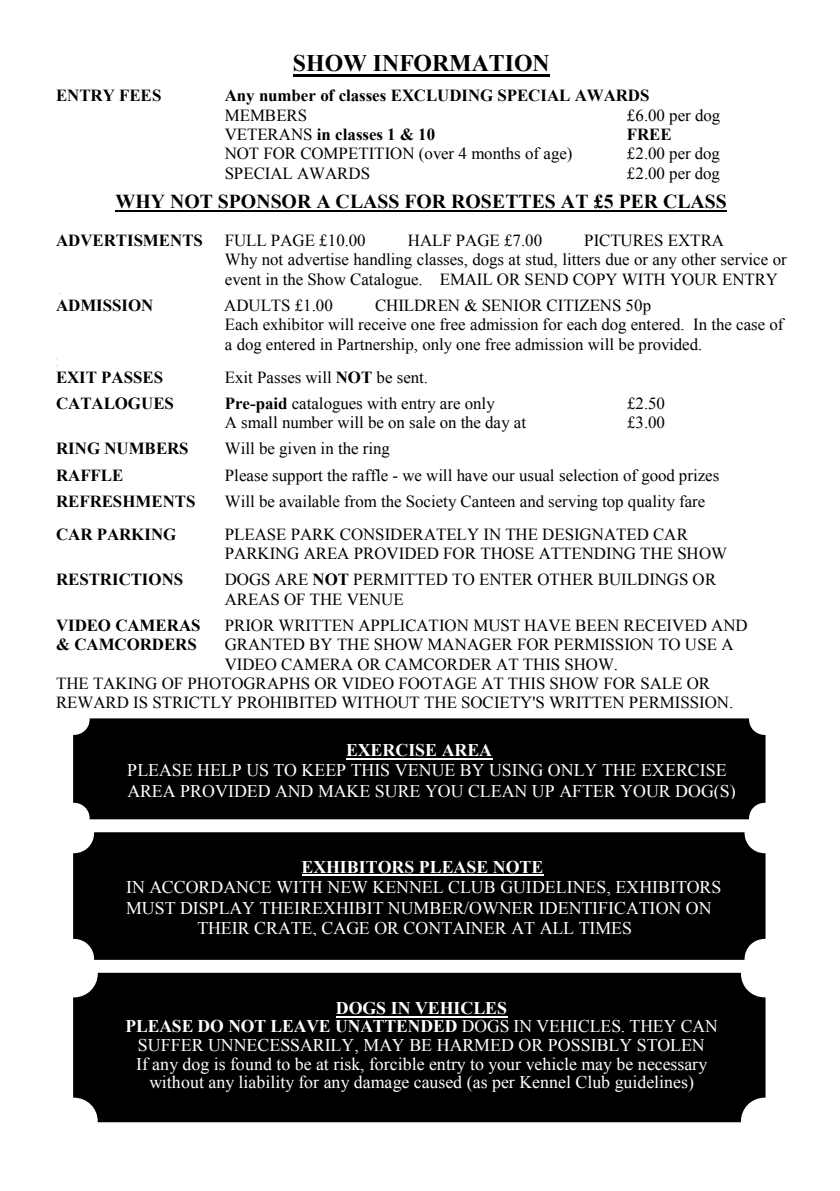
<style>
.page{position:relative;width:840px;height:1191px;background:#fff}
.page>*{position:absolute;margin:0;border:0;box-sizing:border-box;transform-origin:0 0}
.t1{font:700 23.8px "Times New Roman";color:#000}
.t2{font:700 19.8px "Times New Roman";color:#000}
.t3{font:17.8px/18.4px "Times New Roman";color:#fff}
.t4{font:700 17.8px "Times New Roman";color:#fff}
.t5{font:16.8px/19.4px "Times New Roman";letter-spacing:-.005em;color:#000}
.t6{font:700 16.8px "Times New Roman";letter-spacing:-.005em;color:#000}
.t7{font:6px/6.8px "Times New Roman";color:#000}
.s1{font-weight:400}
.s2{font-weight:700}
</style>
<div class="page">
<hr style="left:292px;top:74px;width:257px;height:2px;background:#000">
<hr style="left:115px;top:210px;width:611px;height:2px;background:#000">
<div style="left:73px;top:718px;width:692px;height:101px;background:#000;border:2px solid #000;border-radius:16px"></div>
<hr style="left:346px;top:757px;width:146px;height:2px;background:#fff">
<div style="left:73px;top:832px;width:692px;height:127px;background:#000;border:2px solid #000;border-radius:21px"></div>
<hr style="left:301px;top:874px;width:242px;height:2px;background:#fff">
<div style="left:73px;top:972px;width:692px;height:150px;background:#000;border:2px solid #000;border-radius:25px"></div>
<hr style="left:335px;top:1016px;width:172px;height:1px;background:#fff">
<h1 class="t1" style="left:292px;top:47px;width:258px">SHOW INFORMATION</h1>
<p class="t6" style="left:56px;top:84px;width:107px">ENTRY FEES</p>
<p class="t6" style="left:225px;top:84px;width:426px">Any number of classes EXCLUDING SPECIAL AWARDS</p>
<p class="t5" style="left:225px;top:105px;width:84px">MEMBERS</p>
<p class="t5" style="left:626px;top:105px;width:95px">£6.00 per dog</p>
<p class="t6" style="left:224px;top:123px;width:212px"><span class="s1">VETERANS</span> in classes 1 &amp; 10</p>
<p class="t6" style="left:626px;top:123px;width:46px">FREE</p>
<p class="t5" style="left:224px;top:144px;width:349px">NOT FOR COMPETITION (over 4 months of age)</p>
<p class="t5" style="left:626px;top:144px;width:95px">£2.00 per dog</p>
<p class="t5" style="left:224px;top:163px;width:147px">SPECIAL AWARDS</p>
<p class="t5" style="left:626px;top:163px;width:95px">£2.00 per dog</p>
<p class="t2" style="left:115px;top:187px;width:612px">WHY NOT SPONSOR A CLASS FOR ROSETTES AT £5 PER CLASS</p>
<p class="t6" style="left:56px;top:229px;width:148px">ADVERTISMENTS</p>
<p class="t5" style="left:225px;top:230px;width:142px">FULL PAGE £10.00</p>
<p class="t5" style="left:407px;top:230px;width:136px">HALF PAGE £7.00</p>
<p class="t5" style="left:225px;top:230px;width:563px;text-indent:359px">PICTURES EXTRA<br>Why not advertise handling classes, dogs at stud, litters due or any other service or event in the Show Catalogue. EMAIL OR SEND COPY WITH YOUR ENTRY</p>
<p class="t7" style="left:59px;top:288px;width:3px">.</p>
<p class="t6" style="left:56px;top:293px;width:99px">ADMISSION</p>
<p class="t5" style="left:224px;top:295px;width:110px">ADULTS £1.00</p>
<p class="t5" style="left:225px;top:295px;width:560px;text-indent:150px">CHILDREN &amp; SENIOR CITIZENS 50p<br>Each exhibitor will receive one free admission for each dog entered. In the case of a dog entered in Partnership, only one free admission will be provided.</p>
<p class="t7" style="left:56px;top:353px;width:3px">. .</p>
<p class="t6" style="left:56px;top:365px;width:109px">EXIT PASSES</p>
<p class="t5" style="left:225px;top:367px;width:205px">Exit Passes will <span class="s2">NOT</span> be sent.</p>
<p class="t6" style="left:56px;top:391px;width:119px">CATALOGUES</p>
<p class="t5" style="left:225px;top:393px;width:271px"><span class="s2">Pre-paid</span> catalogues with entry are only</p>
<p class="t5" style="left:626px;top:393px;width:39px">£2.50</p>
<p class="t5" style="left:225px;top:413px;width:302px">A small number will be on sale on the day at</p>
<p class="t5" style="left:626px;top:413px;width:39px">£3.00</p>
<p class="t6" style="left:56px;top:437px;width:134px">RING NUMBERS</p>
<p class="t5" style="left:225px;top:439px;width:167px">Will be given in the ring</p>
<p class="t6" style="left:56px;top:463px;width:69px">RAFFLE</p>
<p class="t5" style="left:225px;top:465px;width:495px">Please support the raffle - we will have our usual selection of good prizes</p>
<p class="t6" style="left:56px;top:489px;width:141px">REFRESHMENTS</p>
<p class="t5" style="left:225px;top:491px;width:481px">Will be available from the Society Canteen and serving top quality fare</p>
<p class="t6" style="left:56px;top:522px;width:122px">CAR PARKING</p>
<p class="t5" style="left:225px;top:524px;width:503px">PLEASE PARK CONSIDERATELY IN THE DESIGNATED CAR<br>PARKING AREA PROVIDED FOR THOSE ATTENDING THE SHOW</p>
<p class="t6" style="left:56px;top:568px;width:128px">RESTRICTIONS</p>
<p class="t5" style="left:225px;top:570px;width:492px">DOGS ARE <span class="s2">NOT</span> PERMITTED TO ENTER OTHER BUILDINGS OR<br>AREAS OF THE VENUE</p>
<p class="t6" style="left:56px;top:613px;width:146px">VIDEO CAMERAS</p>
<p class="t5" style="left:225px;top:615px;width:524px">PRIOR WRITTEN APPLICATION MUST HAVE BEEN RECEIVED AND</p>
<p class="t6" style="left:56px;top:633px;width:142px">&amp; CAMCORDERS</p>
<p class="t5" style="left:225px;top:634px;width:510px">GRANTED BY THE SHOW MANAGER FOR PERMISSION TO USE A</p>
<p class="t5" style="left:225px;top:654px;width:394px">VIDEO CAMERA OR CAMCORDER AT THIS SHOW.</p>
<p class="t5" style="left:56px;top:673px;width:655px">THE TAKING OF PHOTOGRAPHS OR VIDEO FOOTAGE AT THIS SHOW FOR SALE OR</p>
<p class="t5" style="left:56px;top:692px;width:678px">REWARD IS STRICTLY PROHIBITED WITHOUT THE SOCIETY'S WRITTEN PERMISSION.</p>
<p class="t4" style="left:346px;top:737px;width:147px">EXERCISE AREA</p>
<p class="t3" style="left:127px;top:759px;width:609px;line-height:20.6px">PLEASE HELP US TO KEEP THIS VENUE BY USING ONLY THE EXERCISE<br>AREA PROVIDED AND MAKE SURE YOU CLEAN UP AFTER YOUR DOG(S)</p>
<p class="t4" style="left:301px;top:854px;width:243px">EXHIBITORS PLEASE NOTE</p>
<p class="t3" style="left:126px;top:877px;width:596px">IN ACCORDANCE WITH NEW KENNEL CLUB GUIDELINES, EXHIBITORS</p>
<p class="t3" style="left:126px;top:898px;width:586px">MUST DISPLAY THEIREXHIBIT NUMBER/OWNER IDENTIFICATION ON</p>
<p class="t3" style="left:197px;top:919px;width:436px">THEIR CRATE, CAGE OR CONTAINER AT ALL TIMES</p>
<p class="t3" style="left:125px;top:998px;width:593px;text-align:center"><span class="s2">DOGS IN VEHICLES<br>PLEASE DO NOT LEAVE UNATTENDED</span> DOGS IN VEHICLES. THEY CAN SUFFER UNNECESSARILY, MAY BE HARMED OR POSSIBLY STOLEN<br>If any dog is found to be at risk, forcible entry to your vehicle may be necessary without any liability for any damage caused (as per Kennel Club guidelines)</p>
</div>
